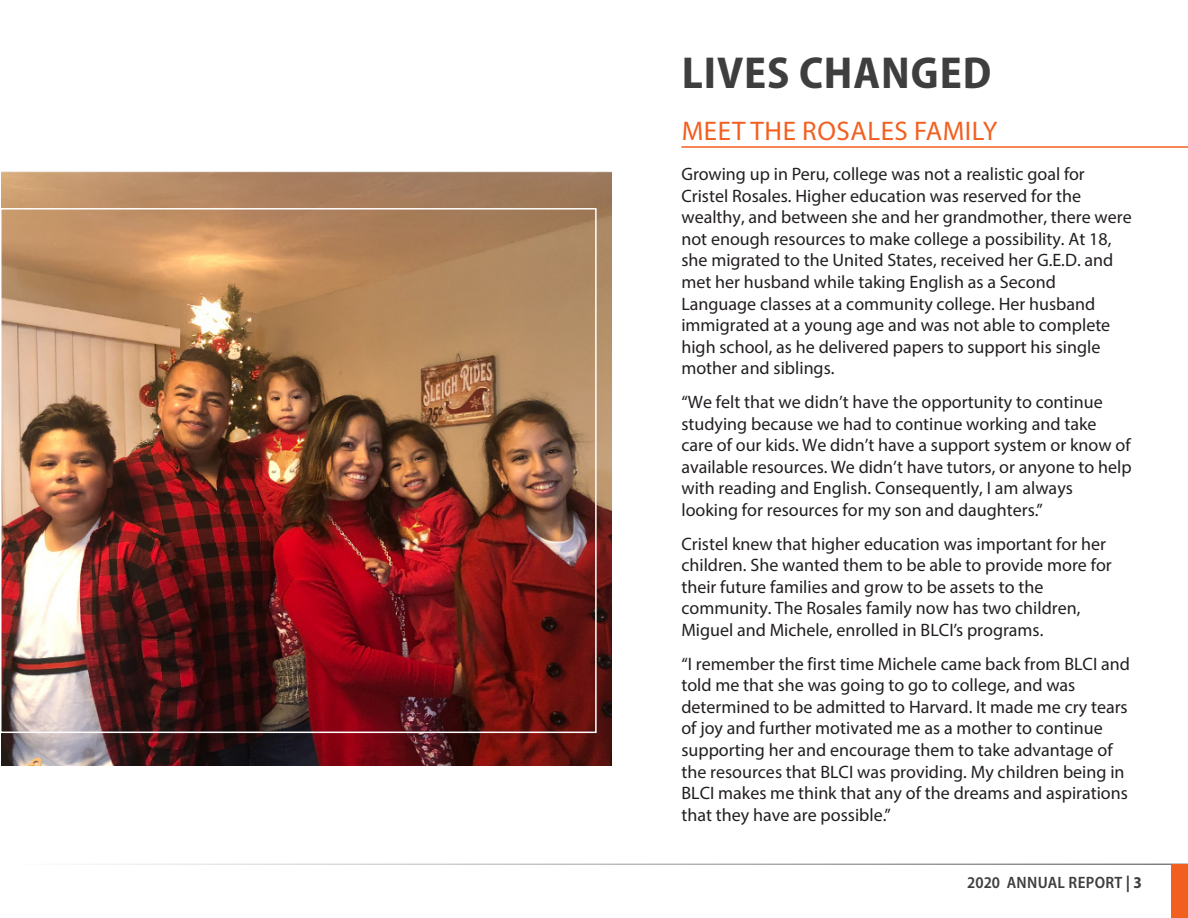
<style>
.page{position:relative;width:1188px;height:918px;background:#fff}
.page>*{position:absolute;margin:0;border:0;box-sizing:border-box;transform-origin:0 0}
.t1{font:700 semi-condensed 45px "Myriad Pro";letter-spacing:.02em;color:#3e3e3f}
.SubTitle_Orange{font:27px "Myriad Pro";letter-spacing:.02em;color:#f26021}
.Paragraph{font:18px/21.6px "Myriad Pro";color:#231f20}
.t2{font:600 semi-condensed 16.5px "Myriad Pro";letter-spacing:.02em;color:#3e3e3f}
.s1{font-weight:700}
</style>
<div class="page">
<hr style="left:0;top:864px;width:1188px;height:1px;background:#3e3e3f">
<div style="left:1172px;top:864px;width:16px;height:54px;background:#f26021"></div>
<img style="left:2px;top:172px;width:609px;height:593px">
<hr style="left:681px;top:146px;width:507px;height:2px;background:#f26021">
<div style="left:0;top:208px;width:597px;height:525px;border:2px solid #fff"></div>
<p class="t1" style="left:682px;top:44px;width:311px">LIVES CHANGED</p>
<p class="SubTitle_Orange" style="left:682px;top:115px;width:317px">MEET THE ROSALES FAMILY</p>
<p class="Paragraph" style="left:681px;top:163px;width:452px">Growing up in Peru, college was not a realistic goal for Cristel Rosales. Higher education was reserved for the wealthy, and between she and her grandmother, there were not enough resources to make college a possibility. At 18, she migrated to the United States, received her G.E.D. and met her husband while taking English as a Second Language classes at a community college. Her husband immigrated at a young age and was not able to complete high school, as he delivered papers to support his single mother and siblings.</p>
<p class="Paragraph" style="left:681px;top:391px;width:452px">“We felt that we didn’t have the opportunity to continue studying because we had to continue working and take care of our kids. We didn’t have a support system or know of available resources. We didn’t have tutors, or anyone to help with reading and English. Consequently, I am always looking for resources for my son and daughters.”</p>
<p class="Paragraph" style="left:681px;top:532px;width:432px">Cristel knew that higher education was important for her children. She wanted them to be able to provide more for their future families and grow to be assets to the community. The Rosales family now has two children, Miguel and Michele, enrolled in BLCI’s programs.</p>
<p class="Paragraph" style="left:681px;top:652px;width:450px">“I remember the first time Michele came back from BLCI and told me that she was going to go to college, and was determined to be admitted to Harvard. It made me cry tears of joy and further motivated me as a mother to continue supporting her and encourage them to take advantage of the resources that BLCI was providing. My children being in BLCI makes me think that any of the dreams and aspirations that they have are possible.”</p>
<p class="t2" style="left:967px;top:872px;width:176px">2020 ANNUAL REPORT <span class="s1">| 3</span></p>
</div>
